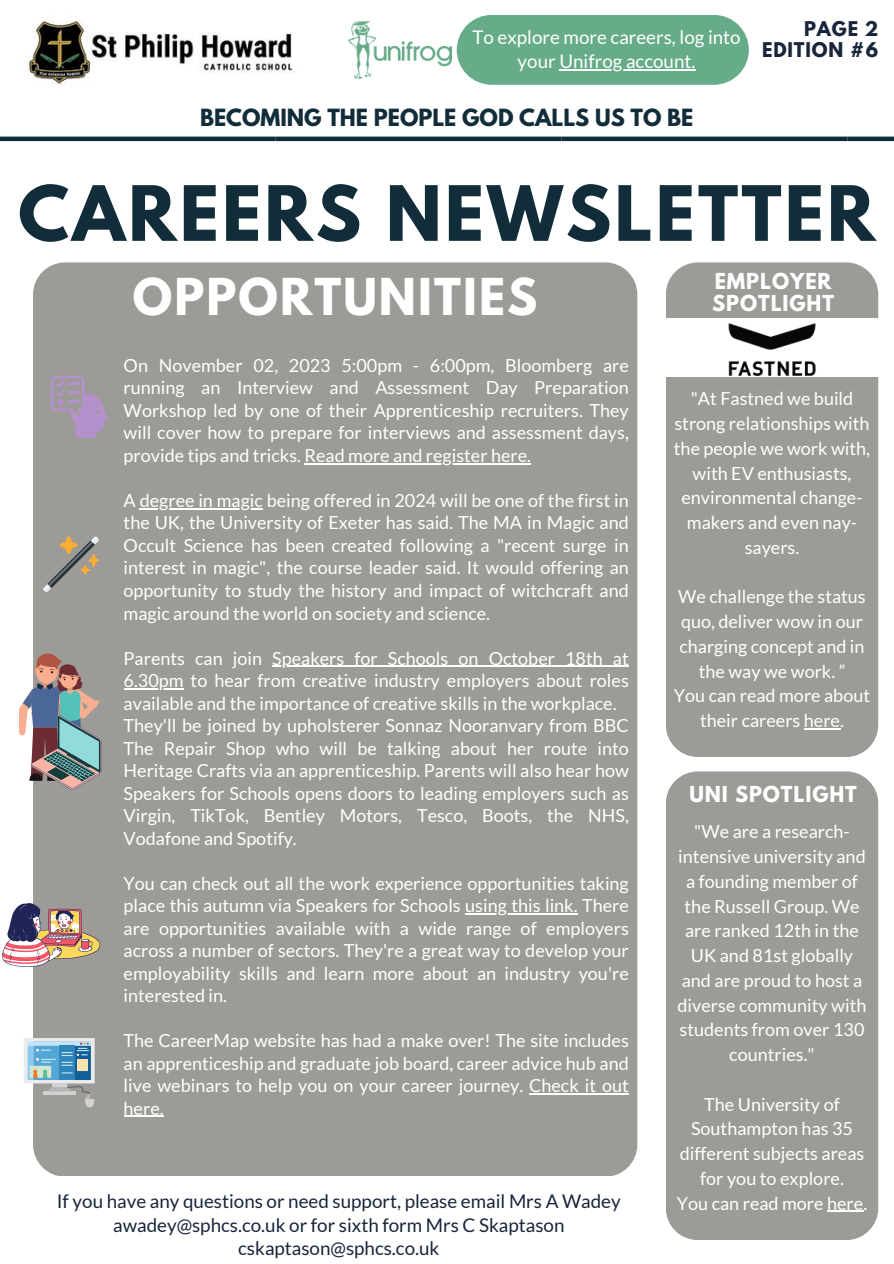
<style>
.page{position:relative;width:894px;height:1264px;background:#fff}
.page>*{position:absolute;margin:0;border:0;box-sizing:border-box;transform-origin:0 0}
.t1{font:700 67.5px "League Spartan";letter-spacing:.045em;color:#122d3a}
.t2{font:700 45px "League Spartan";letter-spacing:.045em;color:#fff}
.t3{font:700 21px "League Spartan";color:#122d3a}
.t4{font:700 19.5px/22.5px "League Spartan";letter-spacing:.045em;color:#fff}
.t5{font:18.75px/23.7px "Lato";color:#18253b;text-align:center}
.t6{font:18.75px/23.7px "Lato";color:#fff;text-align:center}
.t7{font:18px/22.5px "Lato";color:#fff;text-align:justify}
.t8{font:700 18px/20.2px "League Spartan";letter-spacing:.045em;color:#18253b;text-align:right}
</style>
<div class="page">
<div style="left:33px;top:262px;width:604px;height:913px;background:#9d9b97;border-radius:32px"></div>
<div style="left:665px;top:262px;width:213px;height:494px;background:#9d9b97;border-radius:32px"></div>
<div style="left:665px;top:771px;width:213px;height:469px;background:#9d9b97;border-radius:32px"></div>
<img style="left:27px;top:21px;width:268px;height:64px">
<img style="left:348px;top:21px;width:103px;height:58px">
<svg style="left:456px;top:15px;width:292px;height:70px;background:#70b190"></svg>
<hr style="left:559px;top:69px;width:136px;height:1px;background:#fff">
<hr style="left:0;top:137px;width:275px;height:4px;background:#122d3a">
<hr style="left:275px;top:137px;width:286px;height:4px;background:#122d3a">
<hr style="left:561px;top:137px;width:286px;height:4px;background:#122d3a">
<hr style="left:847px;top:137px;width:46px;height:4px;background:#122d3a">
<div style="left:648px;top:318px;width:245px;height:59px;background:#fff"></div>
<img style="left:728px;top:323px;width:88px;height:53px">
<hr style="left:304px;top:463px;width:227px;height:1px;background:#fff">
<hr style="left:140px;top:508px;width:123px;height:1px;background:#fff">
<hr style="left:272px;top:665px;width:356px;height:1px;background:#fff">
<hr style="left:124px;top:688px;width:59px;height:1px;background:#fff">
<hr style="left:465px;top:913px;width:112px;height:1px;background:#fff">
<hr style="left:529px;top:1093px;width:99px;height:1px;background:#fff">
<hr style="left:124px;top:1115px;width:39px;height:1px;background:#fff">
<svg style="left:43px;top:536px;width:56px;height:56px"></svg>
<svg style="left:19px;top:653px;width:83px;height:136px"></svg>
<img style="left:2px;top:903px;width:98px;height:64px">
<svg style="left:24px;top:1038px;width:71px;height:69px"></svg>
<svg style="left:51px;top:376px;width:57px;height:62px"></svg>
<hr style="left:803px;top:728px;width:36px;height:1px;background:#fff">
<hr style="left:826px;top:1210px;width:37px;height:1px;background:#fff">
<p class="t6" style="left:472px;top:25px;width:270px">To explore more careers, log into your Unifrog account.</p>
<p class="t3" style="left:200px;top:107px;width:494px">BECOMING THE PEOPLE GOD CALLS US TO BE</p>
<p class="t8" style="left:762px;top:21px;width:117px">PAGE 2<br>EDITION #6</p>
<h1 class="t1" style="left:18px;top:180px;width:858px">CAREERS NEWSLETTER</h1>
<h2 class="t2" style="left:133px;top:274px;width:406px">OPPORTUNITIES</h2>
<p class="t7" style="left:124px;top:353px;width:506px">On November 02, 2023 5:00pm - 6:00pm, Bloomberg are running an Interview and Assessment Day Preparation Workshop led by one of their Apprenticeship recruiters. They will cover how to prepare for interviews and assessment days, provide tips and tricks. Read more and register here.</p>
<p class="t7" style="left:124px;top:488px;width:506px">A degree in magic being offered in 2024 will be one of the first in the UK, the University of Exeter has said. The MA in Magic and Occult Science has been created following a "recent surge in interest in magic", the course leader said. It would offering an opportunity to study the history and impact of witchcraft and magic around the world on society and science.</p>
<p class="t7" style="left:124px;top:646px;width:506px;text-align:left">Parents can join Speakers for Schools on October 18th at 6.30pm to hear from creative industry employers about roles available and the importance of creative skills in the workplace.<br>They'll be joined by upholsterer Sonnaz Nooranvary from BBC The Repair Shop who will be talking about her route into Heritage Crafts via an apprenticeship. Parents will also hear how Speakers for Schools opens doors to leading employers such as Virgin, TikTok, Bentley Motors, Tesco, Boots, the NHS, Vodafone and Spotify.</p>
<p class="t7" style="left:124px;top:871px;width:506px">You can check out all the work experience opportunities taking place this autumn via Speakers for Schools using this link. There are opportunities available with a wide range of employers across a number of sectors. They're a great way to develop your employability skills and learn more about an industry you're interested in.</p>
<p class="t7" style="left:124px;top:1028px;width:506px">The CareerMap website has had a make over! The site includes an apprenticeship and graduate job board, career advice hub and live webinars to help you on your career journey. Check it out here.</p>
<p class="t5" style="left:57px;top:1188px;width:565px">If you have any questions or need support, please email Mrs A Wadey awadey@sphcs.co.uk or for sixth form Mrs C Skaptason cskaptason@sphcs.co.uk</p>
<p class="t4" style="left:712px;top:272px;width:123px">EMPLOYER<br>SPOTLIGHT</p>
<p class="t7" style="left:673px;top:386px;width:198px;line-height:24.8px;text-align:center">"At Fastned we build strong relationships with the people we work with, with EV enthusiasts, environmental change&shy;makers and even nay&shy;sayers.</p>
<p class="t7" style="left:673px;top:584px;width:198px;line-height:24.8px;text-align:center">We challenge the status quo, deliver wow in our charging concept and in the way we work. ”<br>You can read more about their careers here.</p>
<p class="t4" style="left:689px;top:785px;width:169px">UNI SPOTLIGHT</p>
<p class="t7" style="left:677px;top:818px;width:190px;line-height:24.8px;text-align:center">"We are a research&shy;intensive university and a founding member of the Russell Group. We are ranked 12th in the<br>UK and 81st globally and are proud to host a diverse community with students from over 130 countries."</p>
<p class="t7" style="left:676px;top:1091px;width:192px;line-height:24.8px;text-align:center">The University of<br>Southampton has 35 different subjects areas for you to explore.<br>You can read more here.</p>
</div>
